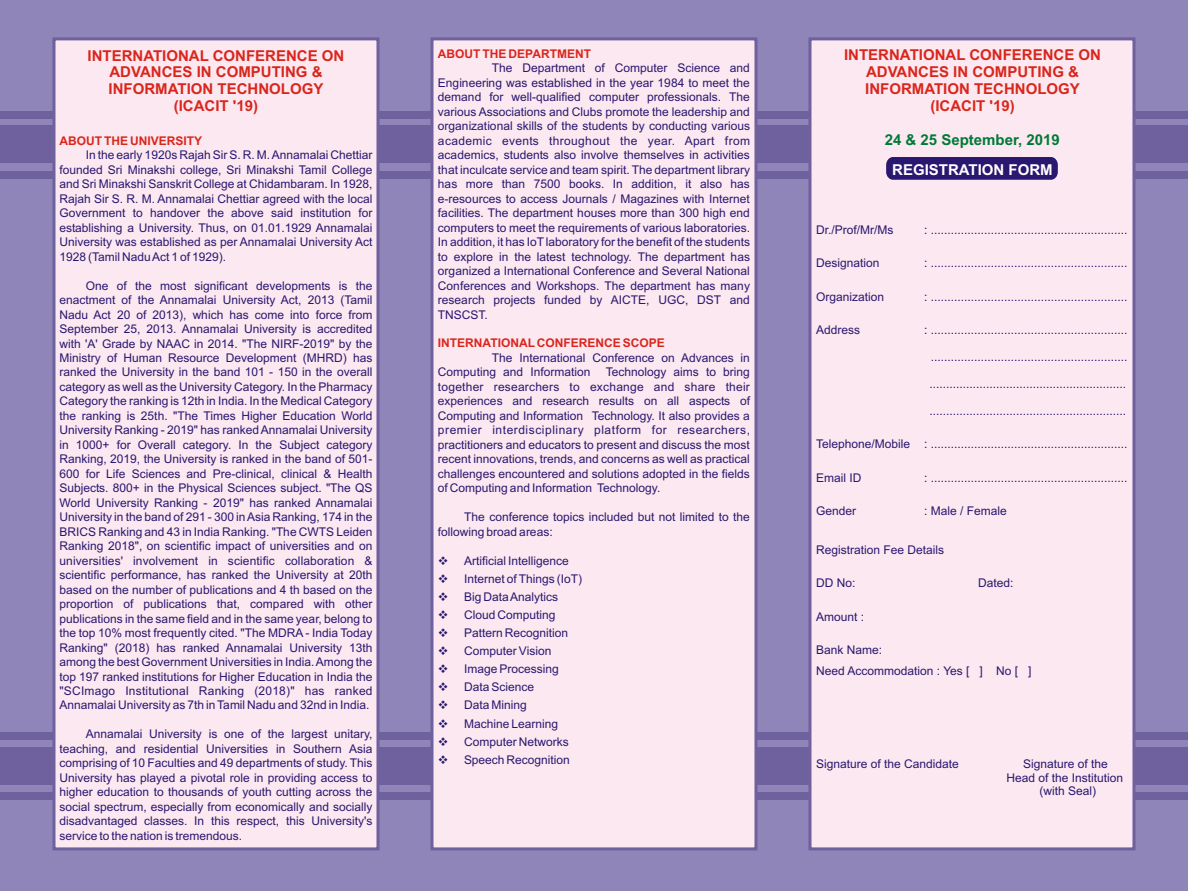
<style>
.page{position:relative;width:1188px;height:891px;background:#8f85b8}
.page>*{position:absolute;margin:0;border:0;box-sizing:border-box;transform-origin:0 0}
.t1{font:700 15px/16.8px "Arial";color:#d9261c;text-align:center}
.t2{font:700 15px "Arial";color:#007a38}
.t3{font:700 15px "Arial";color:#fff}
.t4{font:12px/14.5px "Arial";color:#291770;text-align:justify}
.t5{font:700 12px "Arial";color:#d9261c}
</style>
<div class="page">
<div style="left:0;top:747px;width:1188px;height:38px;background:#6e619e"></div>
<div style="left:0;top:732px;width:1188px;height:8px;background:#6e619e"></div>
<div style="left:0;top:792px;width:1188px;height:8px;background:#6e619e"></div>
<div style="left:0;top:125px;width:1188px;height:38px;background:#6e619e"></div>
<div style="left:0;top:111px;width:1188px;height:8px;background:#6e619e"></div>
<div style="left:0;top:171px;width:1188px;height:8px;background:#6e619e"></div>
<div style="left:52px;top:37px;width:328px;height:813px;background:#fce8f0;border:3px solid #6e619e"></div>
<div style="left:430px;top:37px;width:328px;height:813px;background:#fce8f0;border:3px solid #6e619e"></div>
<div style="left:808px;top:37px;width:328px;height:813px;background:#fce8f0;border:3px solid #6e619e"></div>
<div style="left:886px;top:157px;width:172px;height:23px;background:#291770;border-radius:7px"></div>
<p class="t1" style="left:88px;top:48px;width:258px">INTERNATIONAL CONFERENCE ON<br>ADVANCES IN COMPUTING &amp;<br>INFORMATION TECHNOLOGY (ICACIT '19)</p>
<p class="t5" style="left:59px;top:136px;width:144px">ABOUT THE UNIVERSITY</p>
<p class="t4" style="left:59px;top:149px;width:315px;text-indent:26px">In the early 1920s Rajah Sir S. R. M. Annamalai Chettiar founded Sri Minakshi college, Sri Minakshi Tamil College and Sri Minakshi Sanskrit College at Chidambaram. In 1928, Rajah Sir S. R. M. Annamalai Chettiar agreed with the local Government to handover the above said institution for establishing a University. Thus, on 01.01.1929 Annamalai University was established as per Annamalai University Act 1928 (Tamil Nadu Act 1 of 1929).</p>
<p class="t4" style="left:59px;top:279px;width:315px;text-indent:26px">One of the most significant developments is the enactment of the Annamalai University Act, 2013 (Tamil Nadu Act 20 of 2013), which has come into force from September 25, 2013. Annamalai University is accredited with 'A' Grade by NAAC in 2014. "The NIRF-2019" by the Ministry of Human Resource Development (MHRD) has ranked the University in the band 101 - 150 in the overall category as well as the University Category. In the Pharmacy Category the ranking is 12th in India. In the Medical Category the ranking is 25th. "The Times Higher Education World University Ranking - 2019" has ranked Annamalai University in 1000+ for Overall category. In the Subject category Ranking, 2019, the University is ranked in the band of 501- 600 for Life Sciences and Pre-clinical, clinical &amp; Health Subjects. 800+ in the Physical Sciences subject. "The QS World University Ranking - 2019" has ranked Annamalai University in the band of 291 - 300 in Asia Ranking, 174 in the BRICS Ranking and 43 in India Ranking. "The CWTS Leiden Ranking 2018", on scientific impact of universities and on universities' involvement in scientific collaboration &amp; scientific performance, has ranked the University at 20th based on the number of publications and 4 th based on the proportion of publications that, compared with other publications in the same field and in the same year, belong to the top 10% most frequently cited. "The MDRA - India Today Ranking" (2018) has ranked Annamalai University 13th among the best Government Universities in India. Among the top 197 ranked institutions for Higher Education in India the "SCImago Institutional Ranking (2018)" has ranked Annamalai University as 7th in Tamil Nadu and 32nd in India.</p>
<p class="t4" style="left:59px;top:728px;width:315px;text-indent:26px">Annamalai University is one of the largest unitary, teaching, and residential Universities in Southern Asia comprising of 10 Faculties and 49 departments of study. This University has played a pivotal role in providing access to higher education to thousands of youth cutting across the social spectrum, especially from economically and socially disadvantaged classes. In this respect, this University's service to the nation is tremendous.</p>
<p class="t5" style="left:438px;top:49px;width:155px">ABOUT THE DEPARTMENT</p>
<p class="t4" style="left:438px;top:62px;width:314px;text-indent:54px">The Department of Computer Science and Engineering was established in the year 1984 to meet the demand for well-qualified computer professionals. The various Associations and Clubs promote the leadership and organizational skills of the students by conducting various academic events throughout the year. Apart from academics, students also involve themselves in activities that inculcate service and team spirit. The department library has more than 7500 books. In addition, it also has e-resources to access Journals / Magazines with Internet facilities. The department houses more than 300 high end computers to meet the requirements of various laboratories.<br>In addition, it has IoT laboratory for the benefit of the students to explore in the latest technology. The department has organized a International Conference and Several National Conferences and Workshops. The department has many research projects funded by AICTE, UGC, DST and TNSCST.</p>
<p class="t4" style="left:438px;top:352px;width:314px;text-indent:54px">The International Conference on Advances in<br>Computing and Information</p>
<p class="t5" style="left:438px;top:339px;width:228px">INTERNATIONAL CONFERENCE SCOPE</p>
<p class="t4" style="left:438px;top:366px;width:314px;text-indent:168px">Technology aims to bring together researchers to exchange and share their experiences and research results on all aspects of Computing and Information Technology. It also provides a premier interdisciplinary platform for researchers, practitioners and educators to present and discuss the most recent innovations, trends, and concerns as well as practical challenges encountered and solutions adopted in the fields of Computing and Information Technology.</p>
<p class="t4" style="left:438px;top:511px;width:313px;text-indent:26px">The conference topics included but not limited to the following broad areas:</p>
<p class="t4" style="left:438px;top:554px;width:132px">❖ Artificial Intelligence</p>
<p class="t4" style="left:438px;top:572px;width:146px">❖ Internet of Things (IoT)</p>
<p class="t4" style="left:438px;top:590px;width:122px">❖ Big Data Analytics</p>
<p class="t4" style="left:438px;top:609px;width:119px">❖ Cloud Computing</p>
<p class="t4" style="left:438px;top:627px;width:132px">❖ Pattern Recognition</p>
<p class="t4" style="left:438px;top:645px;width:115px">❖ Computer Vision</p>
<p class="t4" style="left:438px;top:663px;width:122px">❖ Image Processing</p>
<p class="t4" style="left:438px;top:681px;width:98px">❖ Data Science</p>
<p class="t4" style="left:438px;top:699px;width:90px">❖ Data Mining</p>
<p class="t4" style="left:438px;top:717px;width:122px">❖ Machine Learning</p>
<p class="t4" style="left:438px;top:735px;width:132px">❖ Computer Networks</p>
<p class="t4" style="left:438px;top:753px;width:133px">❖ Speech Recognition</p>
<p class="t1" style="left:844px;top:48px;width:258px">INTERNATIONAL CONFERENCE ON<br>ADVANCES IN COMPUTING &amp;<br>INFORMATION TECHNOLOGY (ICACIT '19)</p>
<p class="t2" style="left:885px;top:134px;width:177px">24 &amp; 25 September, 2019</p>
<p class="t3" style="left:892px;top:164px;width:162px">REGISTRATION FORM</p>
<p class="t4" style="left:816px;top:223px;width:79px">Dr./Prof/Mr/Ms</p>
<p class="t4" style="left:924px;top:223px;width:205px">: ...........................................................</p>
<p class="t4" style="left:816px;top:257px;width:65px">Designation</p>
<p class="t4" style="left:924px;top:257px;width:205px">: ...........................................................</p>
<p class="t4" style="left:816px;top:291px;width:70px">Organization</p>
<p class="t4" style="left:924px;top:291px;width:205px">: ...........................................................</p>
<p class="t4" style="left:816px;top:324px;width:46px">Address</p>
<p class="t4" style="left:924px;top:324px;width:205px">: ...........................................................</p>
<p class="t4" style="left:931px;top:351px;width:198px">...........................................................</p>
<p class="t4" style="left:930px;top:378px;width:198px">...........................................................</p>
<p class="t4" style="left:930px;top:404px;width:198px">...........................................................</p>
<p class="t4" style="left:816px;top:438px;width:313px">Telephone/Mobile : ...........................................................</p>
<p class="t4" style="left:816px;top:471px;width:47px">Email ID</p>
<p class="t4" style="left:924px;top:471px;width:205px">: ...........................................................</p>
<p class="t4" style="left:816px;top:505px;width:42px">Gender</p>
<p class="t4" style="left:924px;top:505px;width:84px">: Male / Female</p>
<p class="t4" style="left:816px;top:544px;width:129px">Registration Fee Details</p>
<p class="t4" style="left:816px;top:577px;width:41px">DD No:</p>
<p class="t4" style="left:978px;top:577px;width:37px">Dated:</p>
<p class="t4" style="left:816px;top:611px;width:50px">Amount :</p>
<p class="t4" style="left:816px;top:641px;width:217px;line-height:20.1px">Bank Name:<br>Need Accommodation : Yes [ ] No [ ]</p>
<p class="t4" style="left:816px;top:758px;width:144px">Signature of the Candidate</p>
<p class="t4" style="left:1006px;top:759px;width:118px;line-height:13.4px;text-align:center">Signature of the<br>Head of the Institution (with Seal)</p>
</div>
